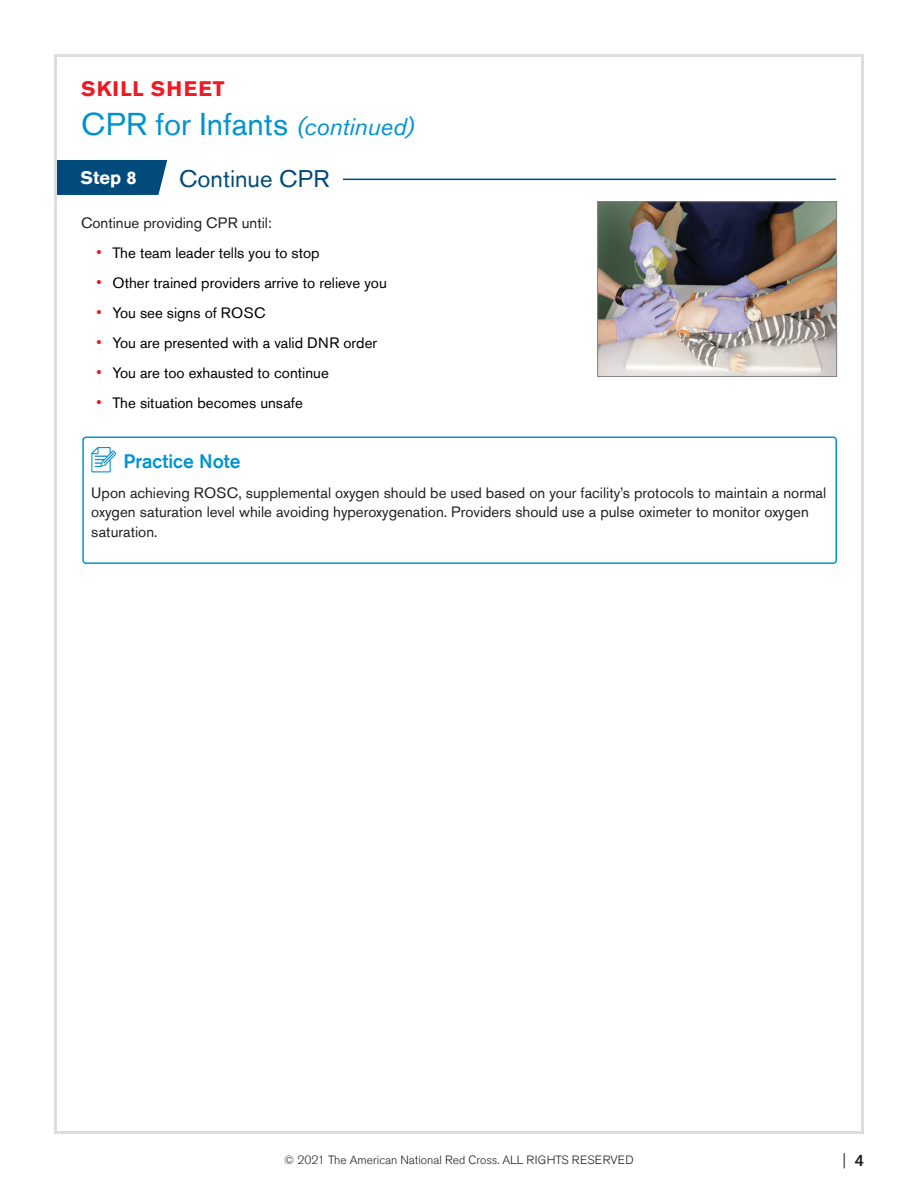
<style>
.page{position:relative;width:918px;height:1188px;background:#fff}
.page>*{position:absolute;margin:0;border:0;box-sizing:border-box;transform-origin:0 0}
.t1{font:31.5px "Akzidenz Grotesk Std";color:#0093d1}
.Step_Header_01{font:24px "Akzidenz Grotesk Std";color:#004a7c}
.t2{font:700 21px "Akzidenz Grotesk Std";letter-spacing:.065em;color:#ed1c24}
.H1_-_on_image{font:500 19.5px "Akzidenz Grotesk Std";color:#0093d1}
.Step_Number_Header{font:700 18.15px "Akzidenz Grotesk Std";color:#fff}
.t3{font:300 16.5px "Akzidenz Grotesk Std";color:#231f20}
.body{font:15px/19.5px "Akzidenz Grotesk Std";color:#231f20}
.Bullet{font:15px "Akzidenz Grotesk Std";color:#000}
.t4{font:300 12px "Akzidenz Grotesk Std";color:#231f20}
.s1{font-style:italic;font-size:24px}
.s2{font-family:"Arial";font-size:16.5px;color:#ed1c24}
.s3{font-weight:500}
</style>
<div class="page">
<hr style="left:179px;top:179px;width:657px;height:1px;background:#004a7c">
<div style="left:179px;top:173px;width:164px;height:14px;background:#fff"></div>
<img style="left:599px;top:203px;width:236px;height:172px">
<div style="left:597px;top:201px;width:240px;height:176px;border:1px solid #808285"></div>
<div style="left:57px;top:160px;width:110px;height:35px;background:#004a7c"></div>
<svg style="left:91px;top:447px;width:25px;height:25px"></svg>
<div style="left:82px;top:437px;width:755px;height:127px;border:2px solid #0093d1;border-radius:3px"></div>
<h3 class="t2" style="left:81px;top:77px;width:145px">SKILL SHEET</h3>
<h1 class="t1" style="left:81px;top:106px;width:335px">CPR for Infants <span class="s1">(continued)</span></h1>
<h2 class="Step_Header_01" style="left:179px;top:164px;width:152px">Continue CPR</h2>
<p class="body" style="left:81px;top:213px;width:193px">Continue providing CPR until:</p>
<p class="Bullet" style="left:96px;top:244px;width:225px"><span class="s2">•</span> The team leader tells you to stop</p>
<p class="Bullet" style="left:96px;top:274px;width:292px"><span class="s2">•</span> Other trained providers arrive to relieve you</p>
<p class="Bullet" style="left:96px;top:304px;width:171px"><span class="s2">•</span> You see signs of ROSC</p>
<p class="Bullet" style="left:96px;top:334px;width:283px"><span class="s2">•</span> You are presented with a valid DNR order</p>
<p class="Bullet" style="left:96px;top:364px;width:234px"><span class="s2">•</span> You are too exhausted to continue</p>
<p class="Bullet" style="left:96px;top:394px;width:208px"><span class="s2">•</span> The situation becomes unsafe</p>
<h2 class="Step_Number_Header" style="left:81px;top:167px;width:58px">Step 8</h2>
<h3 class="H1_-_on_image" style="left:123px;top:449px;width:119px">Practice Note</h3>
<p class="body" style="left:91px;top:483px;width:736px">Upon achieving ROSC, supplemental oxygen should be used based on your facility’s protocols to maintain a normal oxygen saturation level while avoiding hyperoxygenation. Providers should use a pulse oximeter to monitor oxygen saturation.</p>
<p class="t4" style="left:284px;top:1153px;width:351px">© 2021 The American National Red Cross. ALL RIGHTS RESERVED</p>
<p class="t3" style="left:842px;top:1151px;width:23px">| <span class="s3">4</span></p>
</div>
